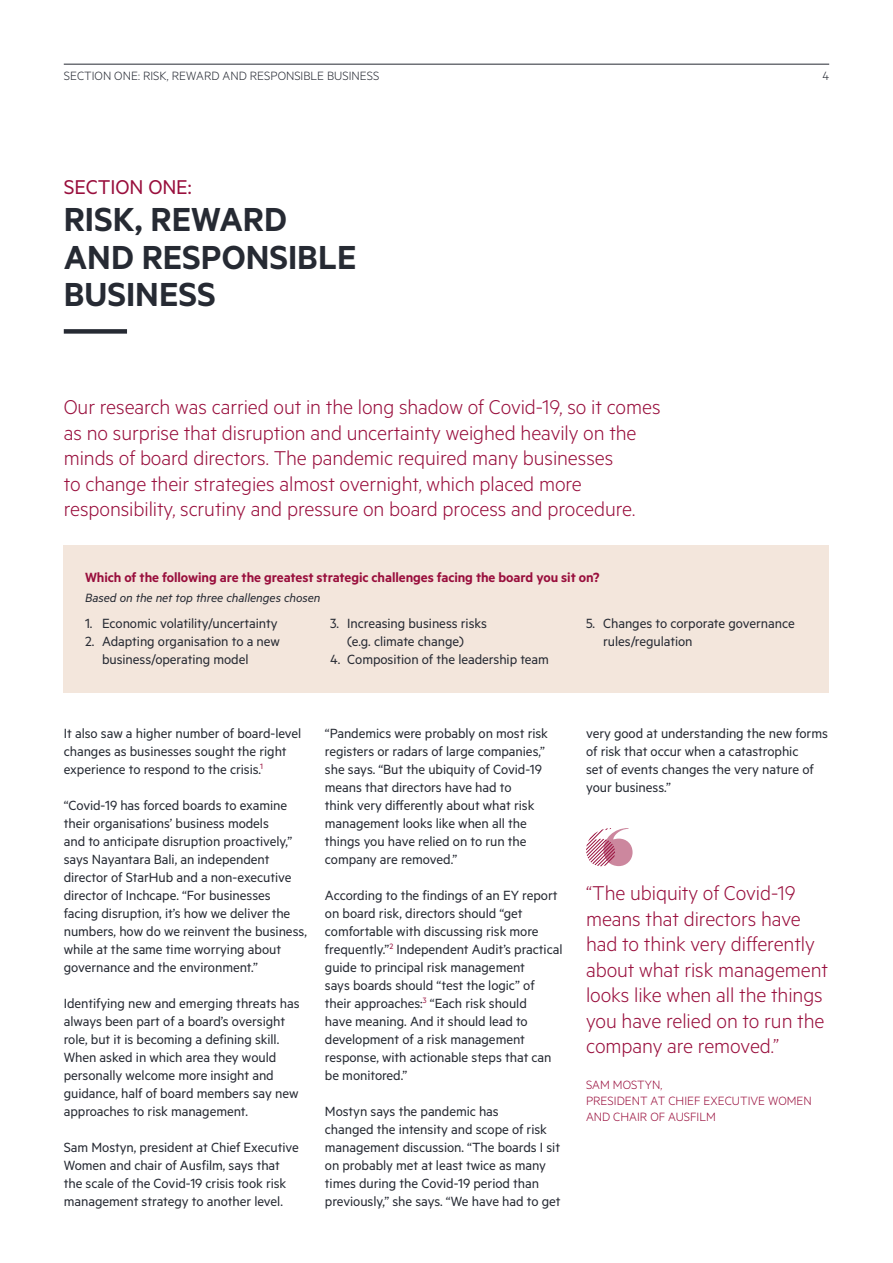
<style>
.page{position:relative;width:893px;height:1263px;background:#fff}
.page>*{position:absolute;margin:0;border:0;box-sizing:border-box;transform-origin:0 0}
.t1{font:600 37.5px/37.5px "Metric";color:#262a33}
.t2{font:300 22.5px/25.5px "Metric";letter-spacing:-.005em;color:#990f3d}
.t3{font:22.5px "Metric";letter-spacing:-.005em;color:#990f3d}
.t4{font:15px/18px "Metric";letter-spacing:-.005em;color:#262a33}
.t5{font:600 15px "Metric";letter-spacing:-.005em;color:#990f3d}
.t6{font:300 13.5px/16.2px "Metric";color:#990f3d}
.t7{font:300 13.5px "Metric";color:#262a33}
.t8{font:italic 13.5px "Metric";color:#262a33}
</style>
<div class="page">
<div style="left:64px;top:329px;width:63px;height:5px;background:#262a33"></div>
<div style="left:64px;top:545px;width:765px;height:147px;background:#f3e6dc"></div>
<svg style="left:586px;top:828px;width:47px;height:38px"></svg>
<hr style="left:64px;top:64px;width:765px;height:1px;background:#262a33">
<p class="t7" style="left:64px;top:68px;width:317px">SECTION ONE: RISK, REWARD AND RESPONSIBLE BUSINESS</p>
<p class="t7" style="left:822px;top:68px;width:8px">4</p>
<h2 class="t3" style="left:64px;top:174px;width:130px">SECTION ONE:</h2>
<h1 class="t1" style="left:64px;top:200px;width:294px">RISK, REWARD<br>AND RESPONSIBLE<br>BUSINESS</h1>
<p class="t2" style="left:64px;top:393px;width:598px">Our research was carried out in the long shadow of Covid-19, so it comes as no surprise that disruption and uncertainty weighed heavily on the minds of board directors. The pandemic required many businesses<br>to change their strategies almost overnight, which placed more responsibility, scrutiny and pressure on board process and procedure.</p>
<p class="t5" style="left:85px;top:568px;width:516px">Which of the following are the greatest strategic challenges facing the board you sit on?</p>
<p class="t8" style="left:85px;top:590px;width:237px">Based on the net top three challenges chosen</p>
<p class="t4" style="left:85px;top:614px;width:194px">1. Economic volatility/uncertainty</p>
<p class="t4" style="left:102px;top:632px;width:179px;text-indent:-17px">2. Adapting organisation to a new business/operating model</p>
<p class="t4" style="left:330px;top:614px;width:158px;text-align:center">3. Increasing business risks (e.g. climate change)</p>
<p class="t4" style="left:330px;top:650px;width:220px">4. Composition of the leadership team</p>
<p class="t4" style="left:603px;top:614px;width:193px;text-indent:-17px">5. Changes to corporate governance rules/regulation</p>
<p class="t4" style="left:64px;top:724px;width:239px">It also saw a higher number of board-level changes as businesses sought the right experience to respond to the crisis.<sup>1</sup></p>
<p class="t4" style="left:64px;top:796px;width:245px">“Covid-19 has forced boards to examine their organisations’ business models<br>and to anticipate disruption proactively,” says Nayantara Bali, an independent director of StarHub and a non-executive director of Inchcape. “For businesses facing disruption, it’s how we deliver the numbers, how do we reinvent the business, while at the same time worrying about governance and the environment.”</p>
<p class="t4" style="left:64px;top:994px;width:237px">Identifying new and emerging threats has always been part of a board’s oversight role, but it is becoming a defining skill.<br>When asked in which area they would personally welcome more insight and guidance, half of board members say new approaches to risk management.</p>
<p class="t4" style="left:64px;top:1138px;width:237px">Sam Mostyn, president at Chief Executive Women and chair of Ausfilm, says that the scale of the Covid-19 crisis took risk management strategy to another level.</p>
<p class="t4" style="left:325px;top:724px;width:225px">“Pandemics were probably on most risk registers or radars of large companies,” she says. “But the ubiquity of Covid-19 means that directors have had to<br>think very differently about what risk management looks like when all the things you have relied on to run the company are removed.”</p>
<p class="t4" style="left:325px;top:886px;width:239px">According to the findings of an EY report on board risk, directors should “get comfortable with discussing risk more frequently.”<sup>2</sup> Independent Audit’s practical guide to principal risk management<br>says boards should “test the logic” of their approaches:<sup>3</sup> “Each risk should<br>have meaning. And it should lead to development of a risk management response, with actionable steps that can be monitored.”</p>
<p class="t4" style="left:325px;top:1102px;width:237px">Mostyn says the pandemic has<br>changed the intensity and scope of risk management discussion. “The boards I sit on probably met at least twice as many times during the Covid-19 period than previously,” she says. “We have had to get</p>
<p class="t4" style="left:586px;top:724px;width:243px">very good at understanding the new forms of risk that occur when a catastrophic<br>set of events changes the very nature of your business.”</p>
<h2 class="t2" style="left:586px;top:879px;width:243px">“The ubiquity of Covid-19 means that directors have had to think very differently about what risk management looks like when all the things you have relied on to run the company are removed.”</h2>
<p class="t6" style="left:586px;top:1076px;width:227px">SAM MOSTYN,<br>PRESIDENT AT CHIEF EXECUTIVE WOMEN<br>AND CHAIR OF AUSFILM</p>
</div>
